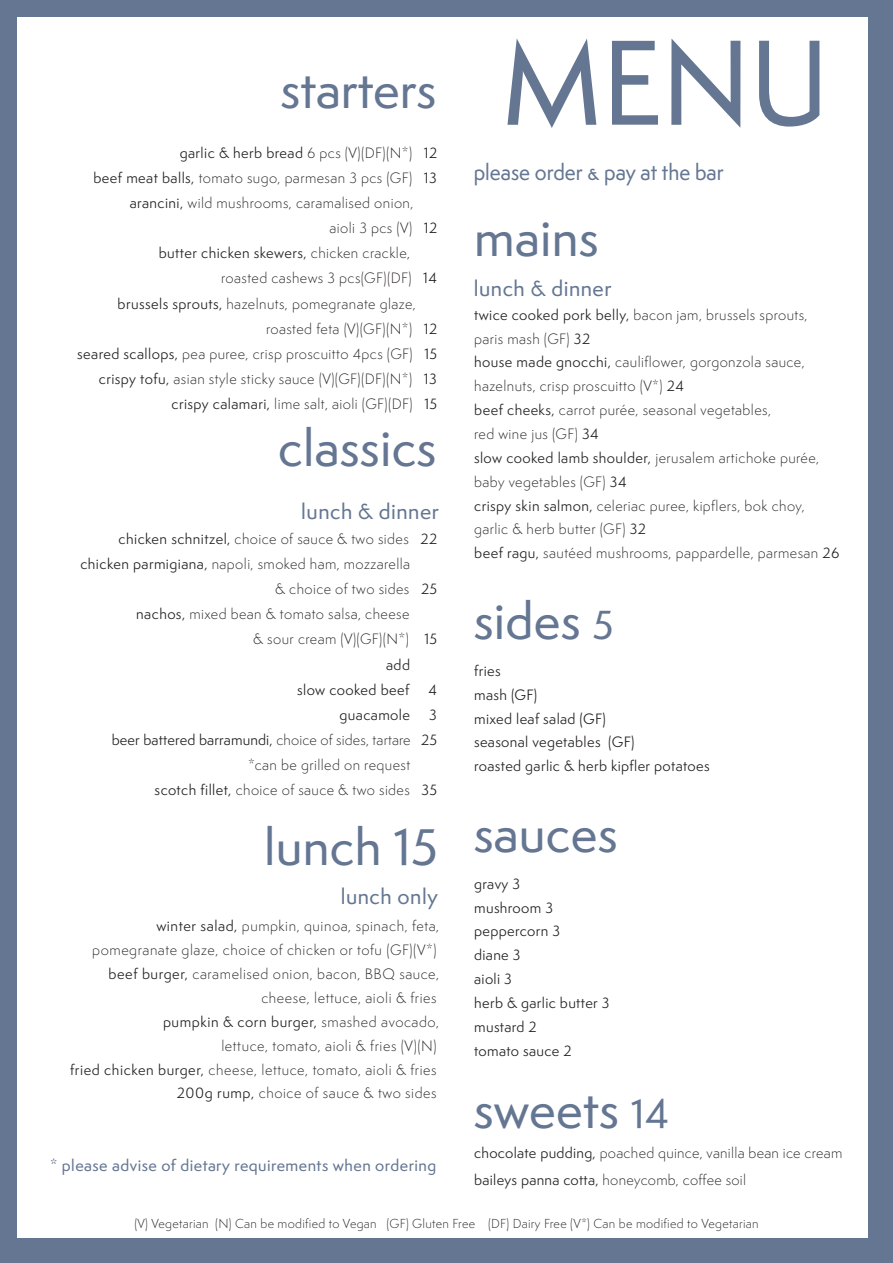
<style>
.page{position:relative;width:893px;height:1263px;background:#647692}
.page>*{position:absolute;margin:0;border:0;box-sizing:border-box;transform-origin:0 0}
.t1{font:500 111px "Semplicita Pro";color:#647692;scale:.93 1}
.Section_Header_-_Ali{font:500 47.7px "Semplicita Pro";letter-spacing:.005em;color:#647692}
.Body_Text_-_Align_Ri{font:500 47.7px "Semplicita Pro";letter-spacing:.005em;color:#647692}
.Body_Text_-_Align_Le{font:500 47.7px "Semplicita Pro";letter-spacing:.005em;color:#647692}
.t2{font:500 21px "Semplicita Pro";color:#647692;scale:.93 1}
.Body_Text_-_Align_Ri-2{font:500 20.1px "Semplicita Pro";letter-spacing:.025em;color:#647692}
.Body_Text_-_Align_Ri-3{font:500 15px "Semplicita Pro";letter-spacing:.03em;color:#647692}
.Body_Text_-_Align_Ri-4{font:300 13.8px "Semplicita Pro";letter-spacing:.03em;color:#231f20}
.Body_Text_-_Align_Le-2{font:300 13.8px "Semplicita Pro";letter-spacing:.03em;color:#231f20}
.Body_Text_-_Align_Le-3{font:13.8px "Semplicita Pro";letter-spacing:.025em;color:#231f20}
.Body_Text_-_Align_Ri-5{font:13.8px "Semplicita Pro";letter-spacing:.03em;color:#231f20}
.Body_Text_-_Align_Ri-6{font:13.8px "Semplicita Pro";letter-spacing:.01em;color:#231f20}
.Body_Text_-_Align_Le-4{font:300 12px "Semplicita Pro";letter-spacing:.025em;color:#231f20}
.s1{font-weight:300}
.s2{font-weight:400}
.s3{font-size:37.65px}
</style>
<div class="page">
<div style="left:17px;top:17px;width:850px;height:1220px;background:#fff"></div>
<p class="t1" style="left:501px;top:4px;width:353px">MENU</p>
<p class="Section_Header_-_Ali" style="left:281px;top:56px;width:157px">starters</p>
<p class="Body_Text_-_Align_Ri-5" style="left:180px;top:143px;width:259px">garlic &amp; herb bread <span class="s1">6 pcs (V)(DF)(N*)</span> 12</p>
<p class="Body_Text_-_Align_Ri-4" style="left:94px;top:169px;width:345px"><span class="s2">beef meat balls,</span> tomato sugo, parmesan 3 pcs (GF) <span class="s2">13</span></p>
<p class="Body_Text_-_Align_Ri-4" style="left:130px;top:194px;width:285px"><span class="s2">arancini,</span> wild mushrooms, caramalised onion,</p>
<p class="Body_Text_-_Align_Ri-4" style="left:330px;top:219px;width:109px">aioli 3 pcs (V) <span class="s2">12</span></p>
<p class="Body_Text_-_Align_Ri-5" style="left:159px;top:243px;width:253px">butter chicken skewers, <span class="s1">chicken crackle,</span></p>
<p class="Body_Text_-_Align_Ri-4" style="left:221px;top:269px;width:217px">roasted cashews 3 pcs(GF)(DF) <span class="s2">14</span></p>
<p class="Body_Text_-_Align_Ri-4" style="left:118px;top:294px;width:300px"><span class="s2">brussels sprouts,</span> hazelnuts, pomegranate glaze,</p>
<p class="Body_Text_-_Align_Ri-4" style="left:266px;top:319px;width:173px">roasted feta (V)(GF)(N*) <span class="s2">12</span></p>
<p class="Body_Text_-_Align_Ri-4" style="left:77px;top:344px;width:362px"><span class="s2">seared scallops,</span> pea puree, crisp proscuitto 4pcs (GF) <span class="s2">15</span></p>
<p class="Body_Text_-_Align_Ri-4" style="left:99px;top:369px;width:340px"><span class="s2">crispy tofu,</span> asian style sticky sauce (V)(GF)(DF)(N*) <span class="s2">13</span></p>
<p class="Body_Text_-_Align_Ri-4" style="left:171px;top:395px;width:267px"><span class="s2">crispy calamari,</span> lime salt, aioli (GF)(DF) <span class="s2">15</span></p>
<p class="Body_Text_-_Align_Ri" style="left:278px;top:414px;width:160px">classics</p>
<p class="Body_Text_-_Align_Ri-2" style="left:301px;top:497px;width:139px">lunch &amp; dinner</p>
<p class="Body_Text_-_Align_Ri-4" style="left:119px;top:530px;width:320px"><span class="s2">chicken schnitzel,</span> choice of sauce &amp; two sides <span class="s2">22</span></p>
<p class="Body_Text_-_Align_Ri-4" style="left:80px;top:555px;width:331px"><span class="s2">chicken parmigiana,</span> napoli, smoked ham, mozzarella</p>
<p class="Body_Text_-_Align_Ri-4" style="left:275px;top:580px;width:164px">&amp; choice of two sides <span class="s2">25</span></p>
<p class="Body_Text_-_Align_Ri-4" style="left:136px;top:605px;width:275px"><span class="s2">nachos,</span> mixed bean &amp; tomato salsa, cheese</p>
<p class="Body_Text_-_Align_Ri-4" style="left:253px;top:630px;width:186px">&amp; sour cream (V)(GF)(N*) <span class="s2">15</span></p>
<p class="Body_Text_-_Align_Ri-5" style="left:386px;top:655px;width:25px">add</p>
<p class="Body_Text_-_Align_Ri-5" style="left:297px;top:680px;width:114px">slow cooked beef</p>
<p class="Body_Text_-_Align_Ri-5" style="left:429px;top:680px;width:10px">4</p>
<p class="Body_Text_-_Align_Ri-5" style="left:340px;top:705px;width:72px">guacamole</p>
<p class="Body_Text_-_Align_Ri-5" style="left:429px;top:705px;width:9px">3</p>
<p class="Body_Text_-_Align_Ri-6" style="left:112px;top:730px;width:327px">beer battered barramundi, <span class="s1">choice of sides, tartare</span> 25</p>
<p class="Body_Text_-_Align_Ri-4" style="left:248px;top:756px;width:164px">*can be grilled on request</p>
<p class="Body_Text_-_Align_Ri-4" style="left:155px;top:781px;width:284px"><span class="s2">scotch fillet,</span> choice of sauce &amp; two sides <span class="s2">35</span></p>
<p class="Body_Text_-_Align_Ri" style="left:264px;top:813px;width:175px">lunch 15</p>
<p class="Body_Text_-_Align_Ri-2" style="left:341px;top:882px;width:98px">lunch only</p>
<p class="Body_Text_-_Align_Ri-4" style="left:156px;top:917px;width:284px"><span class="s2">winter salad,</span> pumpkin, quinoa, spinach, feta,</p>
<p class="Body_Text_-_Align_Ri-4" style="left:92px;top:941px;width:346px">pomegranate glaze, choice of chicken or tofu (GF)(V*)</p>
<p class="Body_Text_-_Align_Ri-4" style="left:109px;top:965px;width:332px"><span class="s2">beef burger,</span> caramelised onion, bacon, BBQ sauce,</p>
<p class="Body_Text_-_Align_Ri-4" style="left:261px;top:989px;width:177px">cheese, lettuce, aioli &amp; fries</p>
<p class="Body_Text_-_Align_Ri-5" style="left:163px;top:1012px;width:278px">pumpkin &amp; corn burger, <span class="s1">smashed avocado,</span></p>
<p class="Body_Text_-_Align_Ri-4" style="left:221px;top:1036px;width:217px">lettuce, tomato, aioli &amp; fries (V)(N)</p>
<p class="Body_Text_-_Align_Ri-4" style="left:70px;top:1060px;width:368px"><span class="s2">fried chicken burger,</span> cheese, lettuce, tomato, aioli &amp; fries</p>
<p class="Body_Text_-_Align_Ri-4" style="left:177px;top:1084px;width:261px"><span class="s2">200g rump,</span> choice of sauce &amp; two sides</p>
<p class="t2" style="left:474px;top:157px;width:270px">please order &amp; pay at the bar</p>
<p class="Section_Header_-_Ali" style="left:474px;top:204px;width:126px">mains</p>
<p class="Body_Text_-_Align_Ri-2" style="left:474px;top:274px;width:139px">lunch &amp; dinner</p>
<p class="Body_Text_-_Align_Le-2" style="left:474px;top:305px;width:335px"><span class="s2">twice cooked pork belly,</span> bacon jam, brussels sprouts,</p>
<p class="Body_Text_-_Align_Le-2" style="left:474px;top:329px;width:117px">paris mash (GF) <span class="s2">32</span></p>
<p class="Body_Text_-_Align_Le-2" style="left:474px;top:353px;width:332px"><span class="s2">house made gnocchi,</span> cauliflower, gorgonzola sauce,</p>
<p class="Body_Text_-_Align_Le-2" style="left:474px;top:377px;width:211px">hazelnuts, crisp proscuitto (V*) <span class="s2">24</span></p>
<p class="Body_Text_-_Align_Le-2" style="left:474px;top:401px;width:298px"><span class="s2">beef cheeks,</span> carrot purée, seasonal vegetables,</p>
<p class="Body_Text_-_Align_Le-2" style="left:474px;top:425px;width:126px">red wine jus (GF) <span class="s2">34</span></p>
<p class="Body_Text_-_Align_Le-2" style="left:474px;top:448px;width:347px"><span class="s2">slow cooked lamb shoulder,</span> jerusalem artichoke purée,</p>
<p class="Body_Text_-_Align_Le-2" style="left:474px;top:472px;width:154px">baby vegetables (GF) <span class="s2">34</span></p>
<p class="Body_Text_-_Align_Le-2" style="left:474px;top:496px;width:332px"><span class="s2">crispy skin salmon,</span> celeriac puree, kipflers, bok choy,</p>
<p class="Body_Text_-_Align_Le-2" style="left:474px;top:520px;width:173px">garlic &amp; herb butter (GF) <span class="s2">32</span></p>
<p class="Body_Text_-_Align_Le-2" style="left:474px;top:544px;width:367px"><span class="s2">beef ragu,</span> sautéed mushrooms, pappardelle, parmesan <span class="s2">26</span></p>
<p class="Section_Header_-_Ali" style="left:474px;top:588px;width:142px">sides <span class="s3">5</span></p>
<p class="Body_Text_-_Align_Le-3" style="left:474px;top:661px;width:28px">fries</p>
<p class="Body_Text_-_Align_Le-3" style="left:474px;top:685px;width:65px">mash (GF)</p>
<p class="Body_Text_-_Align_Le-3" style="left:474px;top:709px;width:133px">mixed leaf salad (GF)</p>
<p class="Body_Text_-_Align_Le-3" style="left:474px;top:732px;width:162px">seasonal vegetables (GF)</p>
<p class="Body_Text_-_Align_Le-3" style="left:474px;top:756px;width:237px">roasted garlic &amp; herb kipfler potatoes</p>
<p class="Section_Header_-_Ali" style="left:474px;top:801px;width:145px">sauces</p>
<p class="Body_Text_-_Align_Le-3" style="left:474px;top:874px;width:47px">gravy 3</p>
<p class="Body_Text_-_Align_Le-3" style="left:474px;top:898px;width:80px">mushroom 3</p>
<p class="Body_Text_-_Align_Le-3" style="left:474px;top:921px;width:87px">peppercorn 3</p>
<p class="Body_Text_-_Align_Le-3" style="left:474px;top:945px;width:48px">diane 3</p>
<p class="Body_Text_-_Align_Le-3" style="left:474px;top:969px;width:39px">aioli 3</p>
<p class="Body_Text_-_Align_Le-3" style="left:474px;top:993px;width:137px">herb &amp; garlic butter 3</p>
<p class="Body_Text_-_Align_Le-3" style="left:474px;top:1017px;width:64px">mustard 2</p>
<p class="Body_Text_-_Align_Le-3" style="left:474px;top:1041px;width:99px">tomato sauce 2</p>
<p class="Body_Text_-_Align_Le" style="left:474px;top:1076px;width:197px">sweets <span class="s3">14</span></p>
<p class="Body_Text_-_Align_Le-2" style="left:474px;top:1144px;width:370px"><span class="s2">chocolate pudding,</span> poached quince, vanilla bean ice cream</p>
<p class="Body_Text_-_Align_Le-2" style="left:474px;top:1170px;width:273px"><span class="s2">baileys panna cotta,</span> honeycomb, coffee soil</p>
<p class="Body_Text_-_Align_Le-4" style="left:134px;top:1215px;width:626px">(V) Vegetarian (N) Can be modified to Vegan (GF) Gluten Free (DF) Dairy Free (V*) Can be modified to Vegetarian</p>
<p class="Body_Text_-_Align_Ri-3" style="left:50px;top:1155px;width:388px">* please advise of dietary requirements when ordering</p>
</div>
